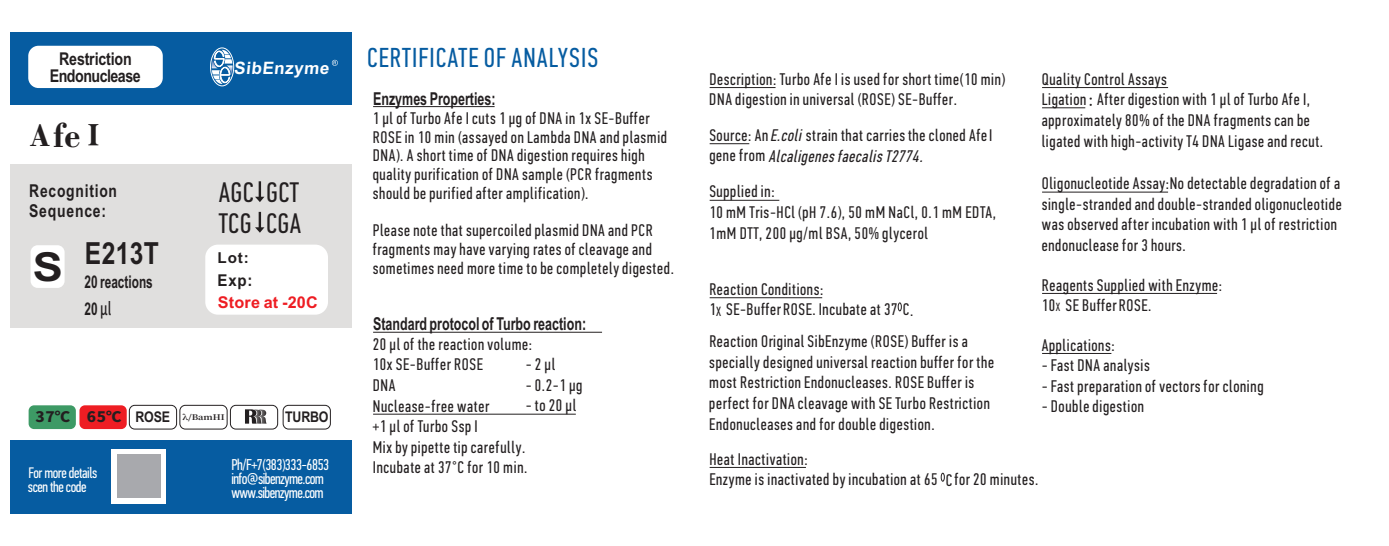
<style>
.page{position:relative;width:1389px;height:546px;background:#fff}
.page>*{position:absolute;margin:0;border:0;box-sizing:border-box;transform-origin:0 0}
.t1{font:700 39.9px "Arial";color:#231f20;scale:1.13 1}
.t2{font:700 37.1px "Bodoni BT";color:#231f20;scale:.9 1}
.t3{font:700 30.45px "Arial";letter-spacing:.015em;color:#231f20;scale:.81 1}
.t4{font:28.18px "PF Din Text Comp Pro";letter-spacing:.015em;color:#231f20}
.t5{font:27.47px "PF Din Text Comp Pro";letter-spacing:.04em;color:#065ca1}
.t6{font:700 17.85px "Arial";color:#231f20;scale:.7 1}
.t7{font:700 17.68px/16.8px "Arial";letter-spacing:-.035em;color:#231f20;text-align:center;scale:.81 1}
.t8{font:700 17.68px/19.8px "Arial";letter-spacing:.055em;color:#231f20;scale:.78 1}
.t9{font:700 17.5px/26.6px "Arial";color:#231f20;scale:.67 1}
.t10{font:700 17.15px "Arial";color:#fff}
.t11{font:16.8px/20.7px "PF Din Text Comp Pro";letter-spacing:.04em;color:#231f20}
.t12{font:700 16.28px "Arial";letter-spacing:.01em;color:#ee1d23}
.t13{font:15.75px/14px "PF Din Text Comp Pro";letter-spacing:-.04em;color:#fff}
.t14{font:15.22px/14.2px "PF Din Text Comp Pro";letter-spacing:-.03em;color:#fff}
.t15{font:700 15.22px "Arial";color:#231f20}
.t16{font:700 14.7px "Arial";letter-spacing:-.015em;color:#231f20;scale:.84 1}
.t17{font:800 14.53px "Source Han Sans";color:#231f20;scale:1.06 1}
.t18{font:700 7.7px "Source Han Serif CN";letter-spacing:-.01em;color:#231f20;scale:1.2 1}
.s1{font-size:32.9px}
.s2{font-family:"DF Ming UB HK BF";font-weight:400;font-size:27.12px}
.s3{color:#fff}
.s4{font-family:"Source Han Sans";font-weight:400}
.s5{font-family:"Arial";font-weight:700;font-size:14.7px}
.s6{font-family:"DF Kai Shu SB Estd BF"}
.s7{font-size:11.9px}
.s8{font-style:italic}
.s9{font-size:13.3px}
</style>
<div class="page">
<div style="left:11px;top:32px;width:341px;height:72px;background:#065ca1"></div>
<svg style="left:332px;top:60px;width:6px;height:6px"></svg>
<div style="left:210px;top:48px;width:24px;height:38px;border:1px solid #fff;border-radius:50%"></div>
<svg style="left:212px;top:50px;width:21px;height:34px"></svg>
<div style="left:28px;top:46px;width:135px;height:42px;background:#fff;border-radius:10px"></div>
<div style="left:11px;top:440px;width:341px;height:74px;background:#065ca1"></div>
<div style="left:111px;top:449px;width:55px;height:55px;background:#fff"></div>
<div style="left:117px;top:454px;width:43px;height:44px;background:#a8a9ad"></div>
<div style="left:29px;top:405px;width:47px;height:24px;background:#3d9a65;border-radius:5px"></div>
<div style="left:79px;top:405px;width:48px;height:24px;background:#ee1d23;border-radius:5px"></div>
<div style="left:129px;top:405px;width:48px;height:24px;border:1px solid #231f20;border-radius:5px"></div>
<div style="left:180px;top:405px;width:48px;height:24px;border:1px solid #231f20;border-radius:5px"></div>
<hr style="left:373px;top:106px;width:122px;height:1px;background:#231f20">
<hr style="left:373px;top:332px;width:229px;height:1px;background:#231f20">
<hr style="left:373px;top:413px;width:203px;height:1px;background:#231f20">
<hr style="left:710px;top:87px;width:66px;height:1px;background:#231f20">
<hr style="left:710px;top:143px;width:39px;height:1px;background:#231f20">
<hr style="left:710px;top:200px;width:69px;height:1px;background:#231f20">
<hr style="left:710px;top:297px;width:112px;height:1px;background:#231f20">
<svg style="left:898px;top:302px;width:4px;height:9px"></svg>
<hr style="left:710px;top:467px;width:96px;height:1px;background:#231f20">
<svg style="left:941px;top:472px;width:4px;height:9px"></svg>
<hr style="left:1042px;top:87px;width:126px;height:1px;background:#231f20">
<hr style="left:1042px;top:107px;width:43px;height:1px;background:#231f20">
<hr style="left:1042px;top:192px;width:126px;height:1px;background:#231f20">
<hr style="left:1042px;top:293px;width:175px;height:1px;background:#231f20">
<hr style="left:1042px;top:353px;width:69px;height:1px;background:#231f20">
<div style="left:11px;top:164px;width:341px;height:163px;background:#e0dfde"></div>
<div style="left:31px;top:245px;width:34px;height:43px;background:#fff;border-radius:7px"></div>
<div style="left:205px;top:244px;width:123px;height:70px;background:#fff;border-radius:13px"></div>
<svg style="left:255px;top:181px;width:9px;height:21px"></svg>
<svg style="left:255px;top:212px;width:9px;height:21px"></svg>
<div style="left:230px;top:405px;width:48px;height:24px;border:1px solid #231f20;border-radius:5px"></div>
<div style="left:283px;top:405px;width:48px;height:24px;border:1px solid #231f20;border-radius:5px"></div>
<svg style="left:245px;top:409px;width:22px;height:14px"></svg>
<p class="t7" style="left:50px;top:52px;width:114px">Restriction<br>Endonuclease</p>
<h2 class="t2" style="left:30px;top:118px;width:89px"><span class="s1">A</span>fe<span class="s2">Ⅰ</span></h2>
<p class="t10" style="left:234px;top:61px;width:98px">SibEnzyme</p>
<h3 class="t4" style="left:219px;top:181px;width:82px">AGC GCT</h3>
<p class="t8" style="left:29px;top:183px;width:114px">Recognition<br>Sequence:</p>
<h3 class="t3" style="left:85px;top:242px;width:93px">E213T</h3>
<p class="t15" style="left:218px;top:252px;width:54px">Lot: <span class="s3">13</span></p>
<h3 class="t4" style="left:219px;top:211px;width:84px">TCG CGA</h3>
<h1 class="t1" style="left:33px;top:252px;width:28px">S</h1>
<p class="t9" style="left:84px;top:270px;width:104px">20 reactions<br>20 <span class="s4">μl</span></p>
<p class="t12" style="left:218px;top:296px;width:101px">Store at -20C</p>
<p class="t17" style="left:35px;top:409px;width:129px">37℃ 65℃ <span class="s5">ROSE</span></p>
<p class="t18" style="left:183px;top:413px;width:37px">λ/BamHI</p>
<p class="t16" style="left:285px;top:411px;width:53px">TURBO</p>
<p class="t14" style="left:28px;top:466px;width:71px">For more details scen the code</p>
<p class="t13" style="left:231px;top:458px;width:99px">Ph/F+7(383)333-6853 info@sibenzyme.com www.sibenzyme.com</p>
<h3 class="t5" style="left:367px;top:46px;width:233px">CERTIFICATE OF ANALYSIS</h3>
<p class="t6" style="left:373px;top:92px;width:177px">Enzymes Properties:</p>
<p class="t11" style="left:373px;top:110px;width:296px;line-height:18.7px">1 μl of Turbo Afe I cuts 1 μg of DNA in 1x SE-Buffer ROSE in 10 min (assayed on Lambda DNA and plasmid DNA). A short time of DNA digestion requires high quality purification of DNA sample (PCR fragments should be purified after amplification).</p>
<p class="t11" style="left:373px;top:223px;width:303px;line-height:18.7px">Please note that supercoiled plasmid DNA and PCR fragments may have varying rates of cleavage and sometimes need more time to be completely digested.</p>
<p class="t6" style="left:373px;top:317px;width:306px">Standard protocol of Turbo reaction:</p>
<p class="t11" style="left:373px;top:335px;width:161px">20 μl of the reaction volume:<br>10x SE-Buffer ROSE<br>DNA<br>Nuclease-free water</p>
<p class="t11" style="left:526px;top:355px;width:31px">- 2 µl</p>
<p class="t11" style="left:526px;top:376px;width:58px">- 0.2-1 µg</p>
<p class="t11" style="left:526px;top:397px;width:52px">- to 20 µl</p>
<p class="t11" style="left:373px;top:417px;width:156px">+1 µl of Turbo Ssp I<br>Mix by pipette tip carefully.<br>Incubate at 37°C for 10 min.</p>
<p class="t11" style="left:1042px;top:70px;width:283px">Quality Control Assays<br>Ligation<span class="s6">:</span>After digestion with 1 μl of Turbo Afe I, approximately 80% of the DNA fragments can be ligated with high-activity T4 DNA Ligase and recut.</p>
<p class="t11" style="left:1042px;top:175px;width:301px">Oligonucleotide Assay:No detectable degradation of a single-stranded and double-stranded oligonucleotide was observed after incubation with 1 μl of restriction endonuclease for 3 hours.</p>
<p class="t11" style="left:1042px;top:276px;width:182px">Reagents Supplied with Enzyme:<br>10<span class="s7">X</span> SE Buffer ROSE.</p>
<p class="t11" style="left:1042px;top:336px;width:75px">Applications:</p>
<p class="t11" style="left:1042px;top:356px;width:110px">- Fast DNA analysis</p>
<p class="t11" style="left:1042px;top:377px;width:223px">- Fast preparation of vectors for cloning</p>
<p class="t11" style="left:1042px;top:398px;width:104px">- Double digestion</p>
<p class="t11" style="left:709px;top:70px;width:297px">Description: Turbo Afe I is used for short time(10 min)<br>DNA digestion in universal (ROSE) SE-Buffer.</p>
<p class="t11" style="left:709px;top:126px;width:285px;line-height:21.2px">Source: An <span class="s8">E.coli</span> strain that carries the cloned Afe I g e n e f r o m <span class="s8">AlcaligenesfaecalisT2774.</span></p>
<p class="t11" style="left:709px;top:183px;width:288px">Supplied in:<br>10 mM Tris-HCl (pH 7.6), 50 mM NaCl, 0.1 mM EDTA,<br>1mM DTT, 200 μg/ml BSA, 50% glycerol</p>
<p class="t11" style="left:709px;top:280px;width:205px">Reaction Conditions:<br>1<span class="s9">X</span> SE-Buffer ROSE. Incubate at 37 C .</p>
<p class="t11" style="left:709px;top:332px;width:286px">Reaction Original SibEnzyme (ROSE) Buffer is a specially designed universal reaction buffer for the most Restriction Endonucleases. ROSE Buffer is perfect for DNA cleavage with SE Turbo Restriction Endonucleases and for double digestion.</p>
<p class="t11" style="left:709px;top:450px;width:331px">Heat Inactivation:<br>Enzyme is inactivated by incubation at 65 C for 20 minutes.</p>
</div>
